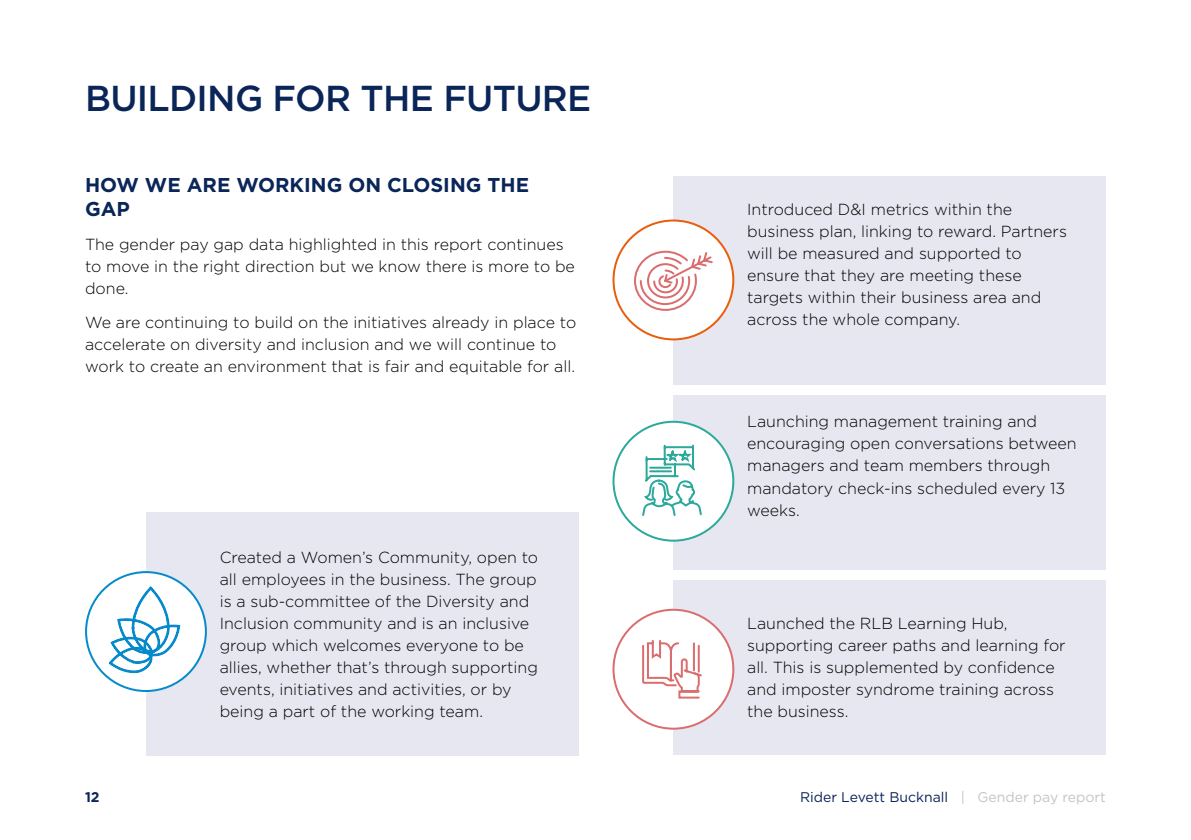
<style>
.page{position:relative;width:1191px;height:840px;background:#fff}
.page>*{position:absolute;margin:0;border:0;box-sizing:border-box;transform-origin:0 0}
.t1{font:500 36px "Gotham";letter-spacing:-.02em;color:#0a2558}
.t2{font:700 20px/24px "Gotham";color:#0a2558}
.t3{font:300 16px/22px "Gotham";color:#000}
.t4{font:14px "Gotham";color:#0a2558}
.t5{font:700 14px "Gotham";color:#0a2558}
.s1{color:#c3c5c5}
</style>
<div class="page">
<div style="left:146px;top:512px;width:432px;height:243px;background:#e6e7f1"></div>
<div style="left:86px;top:571px;width:120px;height:119px;background:#fff;border-radius:50%"></div>
<div style="left:85px;top:570px;width:122px;height:121px;border:2px solid #078acc;border-radius:50%"></div>
<div style="left:673px;top:176px;width:433px;height:209px;background:#e6e7f1"></div>
<div style="left:613px;top:220px;width:120px;height:119px;background:#fff;border-radius:50%"></div>
<div style="left:612px;top:219px;width:122px;height:121px;border:2px solid #ea5d0a;border-radius:50%"></div>
<div style="left:673px;top:395px;width:433px;height:174px;background:#e6e7f1"></div>
<div style="left:613px;top:421px;width:120px;height:119px;background:#fff;border-radius:50%"></div>
<div style="left:612px;top:420px;width:122px;height:121px;border:2px solid #2ba99b;border-radius:50%"></div>
<div style="left:673px;top:580px;width:433px;height:174px;background:#e6e7f1"></div>
<div style="left:613px;top:609px;width:120px;height:119px;background:#fff;border-radius:50%"></div>
<div style="left:612px;top:608px;width:122px;height:121px;border:2px solid #da6d6e;border-radius:50%"></div>
<svg style="left:107px;top:584px;width:74px;height:89px"></svg>
<svg style="left:634px;top:250px;width:79px;height:61px"></svg>
<svg style="left:642px;top:444px;width:60px;height:72px"></svg>
<svg style="left:642px;top:640px;width:60px;height:59px"></svg>
<h1 class="t1" style="left:85px;top:83px;width:508px">BUILDING FOR THE FUTURE</h1>
<p class="t2" style="left:85px;top:174px;width:445px">HOW WE ARE WORKING ON CLOSING THE<br>GAP</p>
<p class="t3" style="left:85px;top:234px;width:491px">The gender pay gap data highlighted in this report continues to move in the right direction but we know there is more to be done.</p>
<p class="t3" style="left:85px;top:312px;width:493px">We are continuing to build on the initiatives already in place to accelerate on diversity and inclusion and we will continue to work to create an environment that is fair and equitable for all.</p>
<p class="t3" style="left:220px;top:547px;width:320px">Created a Women’s Community, open to all employees in the business. The group is a sub-committee of the Diversity and Inclusion community and is an inclusive group which welcomes everyone to be allies, whether that’s through supporting events, initiatives and activities, or by being a part of the working team.</p>
<p class="t3" style="left:747px;top:199px;width:321px">Introduced D&amp;I metrics within the business plan, linking to reward. Partners will be measured and supported to ensure that they are meeting these targets within their business area and across the whole company.</p>
<p class="t3" style="left:747px;top:411px;width:331px">Launching management training and encouraging open conversations between managers and team members through mandatory check-ins scheduled every 13 weeks.</p>
<p class="t3" style="left:747px;top:613px;width:320px">Launched the RLB Learning Hub, supporting career paths and learning for all. This is supplemented by confidence and imposter syndrome training across the business.</p>
<p class="t5" style="left:85px;top:791px;width:16px">12</p>
<p class="t4" style="left:800px;top:790px;width:307px">Rider Levett Bucknall <span class="s1">| Gender pay report</span></p>
</div>
